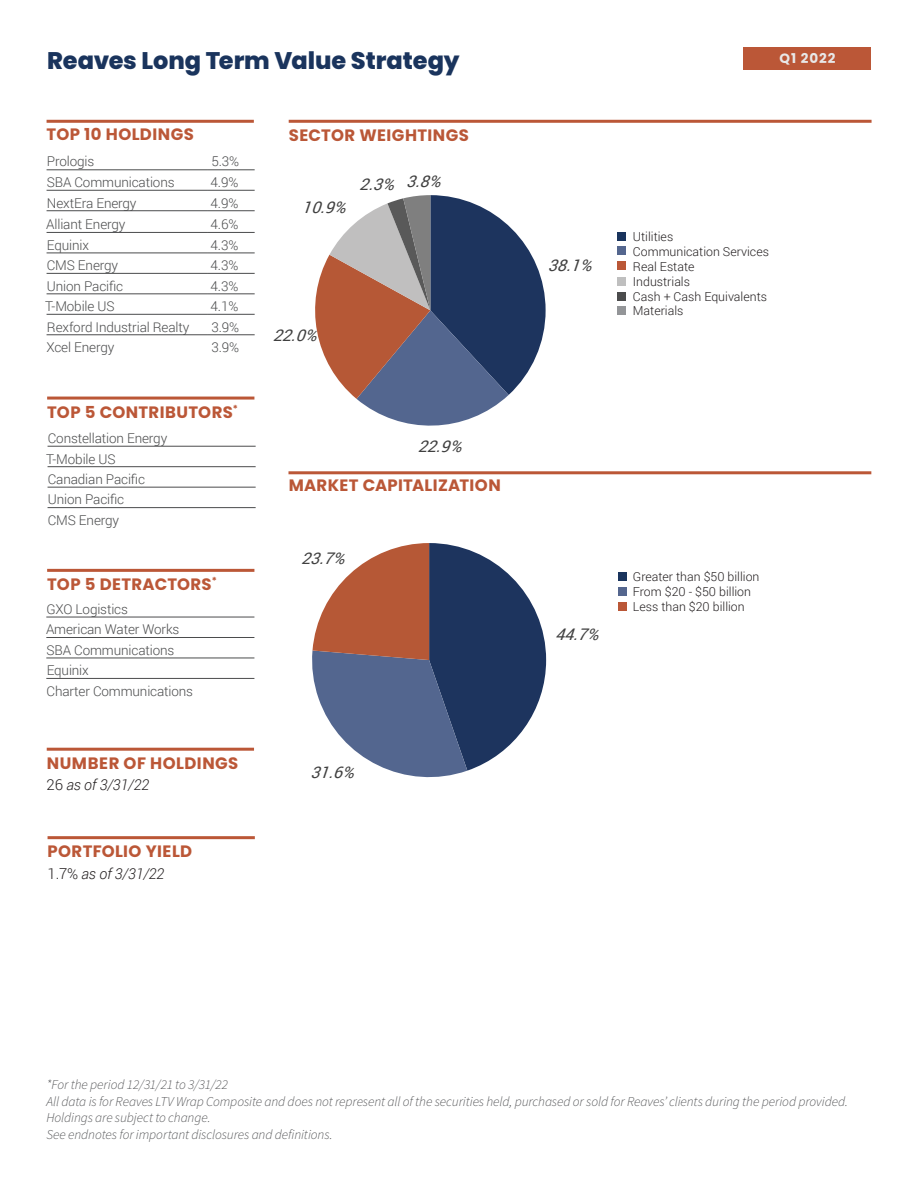
<style>
.page{position:relative;width:918px;height:1188px;background:#fff}
.page>*{position:absolute;margin:0;border:0;box-sizing:border-box;transform-origin:0 0}
.t1{font:800 24px "Poppins";color:#1a345d}
.t2{font:700 16.5px "Poppins";letter-spacing:.03em;color:#bb5737}
.t3{font:700 16.5px "Poppins";letter-spacing:.02em;color:#ba5737}
.t4{font:italic 16.05px "Roboto";color:#404040}
.t5{font:italic 300 15px "Roboto";letter-spacing:-.01em;color:#231f20}
.table2__body{font:300 13.5px "Roboto";letter-spacing:-.01em;color:#4b4c4d}
.disclosure{font:italic 300 13.5px "Source Sans Pro";letter-spacing:-.005em;color:#57585a}
.t6{font:700 13.5px "Poppins";letter-spacing:.07em;color:#e8e8e8}
.legend{font:300 12.3px "Roboto";color:#231f20}
.s1{font-style:normal}
</style>
<div class="page">
<hr style="left:289px;top:120px;width:583px;height:3px;background:#bb5737">
<div style="left:617px;top:232px;width:9px;height:9px;background:#1a345d"></div>
<div style="left:617px;top:246px;width:9px;height:9px;background:#54668e"></div>
<div style="left:617px;top:261px;width:9px;height:9px;background:#ba5737"></div>
<div style="left:617px;top:277px;width:9px;height:9px;background:#bfbfbf"></div>
<hr style="left:288px;top:471px;width:583px;height:3px;background:#bb5737">
<div style="left:618px;top:572px;width:9px;height:9px;background:#1a345d"></div>
<div style="left:618px;top:587px;width:9px;height:9px;background:#54668e"></div>
<div style="left:618px;top:602px;width:9px;height:8px;background:#ba5737"></div>
<div style="left:617px;top:292px;width:9px;height:9px;background:#4b4c4d"></div>
<div style="left:744px;top:47px;width:127px;height:22px;background:#bb5737"></div>
<hr style="left:47px;top:120px;width:207px;height:3px;background:#bb5737">
<hr style="left:47px;top:397px;width:207px;height:3px;background:#bb5737">
<hr style="left:48px;top:836px;width:207px;height:3px;background:#bb5737">
<hr style="left:47px;top:748px;width:207px;height:3px;background:#bb5737">
<hr style="left:47px;top:170px;width:161px;height:1px;background:#4b4c4d">
<hr style="left:208px;top:170px;width:47px;height:1px;background:#4b4c4d">
<hr style="left:47px;top:190px;width:161px;height:1px;background:#4b4c4d">
<hr style="left:208px;top:190px;width:47px;height:1px;background:#4b4c4d">
<hr style="left:47px;top:210px;width:161px;height:1px;background:#4b4c4d">
<hr style="left:208px;top:210px;width:47px;height:1px;background:#4b4c4d">
<hr style="left:47px;top:232px;width:161px;height:1px;background:#4b4c4d">
<hr style="left:208px;top:232px;width:47px;height:1px;background:#4b4c4d">
<hr style="left:47px;top:253px;width:161px;height:1px;background:#4b4c4d">
<hr style="left:208px;top:253px;width:47px;height:1px;background:#4b4c4d">
<hr style="left:47px;top:273px;width:161px;height:1px;background:#4b4c4d">
<hr style="left:208px;top:273px;width:47px;height:1px;background:#4b4c4d">
<hr style="left:47px;top:294px;width:161px;height:1px;background:#4b4c4d">
<hr style="left:208px;top:294px;width:47px;height:1px;background:#4b4c4d">
<hr style="left:47px;top:314px;width:161px;height:1px;background:#4b4c4d">
<hr style="left:208px;top:314px;width:47px;height:1px;background:#4b4c4d">
<hr style="left:47px;top:335px;width:161px;height:1px;background:#4b4c4d">
<hr style="left:208px;top:335px;width:47px;height:1px;background:#4b4c4d">
<hr style="left:47px;top:569px;width:207px;height:3px;background:#bb5737">
<hr style="left:46px;top:617px;width:208px;height:1px;background:#4b4c4d">
<hr style="left:46px;top:637px;width:208px;height:1px;background:#4b4c4d">
<hr style="left:46px;top:658px;width:208px;height:1px;background:#4b4c4d">
<hr style="left:46px;top:678px;width:208px;height:1px;background:#4b4c4d">
<hr style="left:48px;top:446px;width:208px;height:1px;background:#4b4c4d">
<hr style="left:48px;top:466px;width:208px;height:1px;background:#4b4c4d">
<hr style="left:48px;top:487px;width:208px;height:1px;background:#4b4c4d">
<hr style="left:48px;top:507px;width:208px;height:1px;background:#4b4c4d">
<div style="left:617px;top:306px;width:9px;height:9px;background:#939598"></div>
<svg style="left:315px;top:195px;width:231px;height:231px"></svg>
<svg style="left:312px;top:543px;width:234px;height:235px"></svg>
<p class="t1" style="left:47px;top:47px;width:414px">Reaves Long Term Value Strategy</p>
<p class="t2" style="left:47px;top:125px;width:149px">TOP 10 HOLDINGS</p>
<p class="table2__body" style="left:47px;top:152px;width:49px">Prologis</p>
<p class="table2__body" style="left:211px;top:152px;width:29px">5.3%</p>
<p class="table2__body" style="left:47px;top:173px;width:129px">SBA Communications</p>
<p class="table2__body" style="left:211px;top:173px;width:29px">4.9%</p>
<p class="table2__body" style="left:47px;top:193px;width:91px">NextEra Energy</p>
<p class="table2__body" style="left:211px;top:193px;width:29px">4.9%</p>
<p class="table2__body" style="left:46px;top:215px;width:81px">Alliant Energy</p>
<p class="table2__body" style="left:211px;top:215px;width:29px">4.6%</p>
<p class="table2__body" style="left:47px;top:236px;width:44px">Equinix</p>
<p class="table2__body" style="left:211px;top:236px;width:29px">4.3%</p>
<p class="table2__body" style="left:47px;top:256px;width:73px">CMS Energy</p>
<p class="table2__body" style="left:211px;top:256px;width:29px">4.3%</p>
<p class="table2__body" style="left:47px;top:277px;width:78px">Union Pacific</p>
<p class="table2__body" style="left:211px;top:277px;width:29px">4.3%</p>
<p class="table2__body" style="left:45px;top:297px;width:71px">T-Mobile US</p>
<p class="table2__body" style="left:211px;top:297px;width:29px">4.1%</p>
<p class="table2__body" style="left:47px;top:317px;width:144px">Rexford Industrial Realty</p>
<p class="table2__body" style="left:211px;top:317px;width:29px">3.9%</p>
<p class="table2__body" style="left:46px;top:338px;width:69px">Xcel Energy</p>
<p class="table2__body" style="left:211px;top:338px;width:29px">3.9%</p>
<p class="t2" style="left:47px;top:402px;width:192px">TOP 5 CONTRIBUTORS<sup>*</sup></p>
<p class="table2__body" style="left:48px;top:429px;width:121px">Constellation Energy</p>
<p class="table2__body" style="left:46px;top:449px;width:71px">T-Mobile US</p>
<p class="table2__body" style="left:48px;top:470px;width:99px">Canadian Pacific</p>
<p class="table2__body" style="left:48px;top:490px;width:78px">Union Pacific</p>
<p class="table2__body" style="left:48px;top:511px;width:73px">CMS Energy</p>
<p class="t2" style="left:47px;top:575px;width:171px">TOP 5 DETRACTORS<sup>*</sup></p>
<p class="table2__body" style="left:46px;top:600px;width:83px">GXO Logistics</p>
<p class="table2__body" style="left:46px;top:620px;width:135px">American Water Works</p>
<p class="table2__body" style="left:47px;top:641px;width:129px">SBA Communications</p>
<p class="table2__body" style="left:47px;top:661px;width:44px">Equinix</p>
<p class="table2__body" style="left:47px;top:682px;width:148px">Charter Communications</p>
<p class="t2" style="left:47px;top:753px;width:193px">NUMBER OF HOLDINGS</p>
<p class="t5" style="left:47px;top:774px;width:104px"><span class="s1">26</span> as of 3/31/22</p>
<p class="t2" style="left:48px;top:842px;width:146px">PORTFOLIO YIELD</p>
<p class="t5" style="left:48px;top:864px;width:118px"><span class="s1">1.7%</span> as of 3/31/22</p>
<p class="t3" style="left:289px;top:126px;width:182px">SECTOR WEIGHTINGS</p>
<p class="t4" style="left:302px;top:196px;width:52px">10.9%</p>
<p class="t4" style="left:359px;top:171px;width:90px">2.3% 3.8%</p>
<p class="t4" style="left:273px;top:324px;width:52px">22.0%</p>
<p class="t4" style="left:418px;top:435px;width:52px">22.9%</p>
<p class="t3" style="left:289px;top:475px;width:214px">MARKET CAPITALIZATION</p>
<p class="t4" style="left:301px;top:547px;width:52px">23.7%</p>
<p class="t4" style="left:310px;top:761px;width:52px">31.6%</p>
<p class="t6" style="left:780px;top:51px;width:58px">Q1 2022</p>
<p class="t4" style="left:548px;top:254px;width:52px">38.1%</p>
<p class="legend" style="left:633px;top:228px;width:42px">Utilities</p>
<p class="legend" style="left:633px;top:243px;width:138px">Communication Services</p>
<p class="legend" style="left:633px;top:258px;width:63px">Real Estate</p>
<p class="legend" style="left:633px;top:273px;width:59px">Industrials</p>
<p class="legend" style="left:633px;top:288px;width:136px">Cash + Cash Equivalents</p>
<p class="legend" style="left:633px;top:303px;width:52px">Materials</p>
<p class="t4" style="left:555px;top:623px;width:52px">44.7%</p>
<p class="legend" style="left:633px;top:568px;width:128px">Greater than $50 billion</p>
<p class="legend" style="left:633px;top:583px;width:120px">From $20 - $50 billion</p>
<p class="legend" style="left:633px;top:598px;width:113px">Less than $20 billion</p>
<p class="disclosure" style="left:46px;top:1076px;width:183px">*For the period 12/31/21 to 3/31/22</p>
<p class="disclosure" style="left:46px;top:1093px;width:803px">All data is for Reaves LTV Wrap Composite and does not represent all of the securities held, purchased or sold for Reaves’ clients during the period provided.</p>
<p class="disclosure" style="left:46px;top:1109px;width:166px">Holdings are subject to change.</p>
<p class="disclosure" style="left:46px;top:1126px;width:288px">See endnotes for important disclosures and definitions.</p>
</div>
